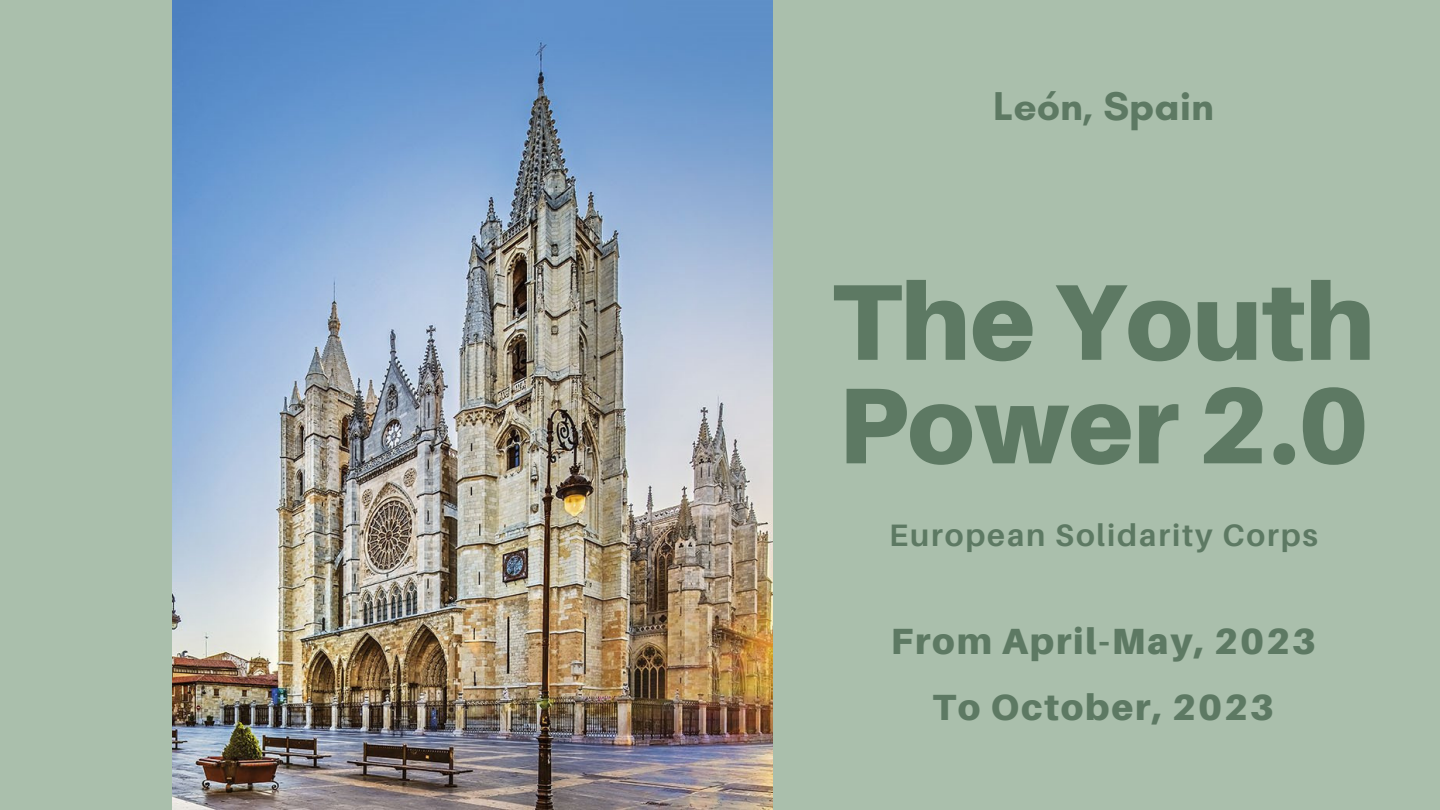
<style>
.page{position:relative;width:1440px;height:810px;background:#aabfac}
.page>*{position:absolute;margin:0;border:0;box-sizing:border-box;transform-origin:0 0}
.t1{font:900 108px/103.5px "Aileron";color:#5d7963}
.t2{font:700 41px "Glacial Indifference";color:#5d7963}
.t3{font:900 36.5px/65.2px "Aileron";letter-spacing:.05em;color:#5d7963;text-align:center}
.t4{font:700 31px "Aileron";letter-spacing:.06em;color:#5d7963}
</style>
<div class="page">
<img style="left:172px;top:0;width:600px;height:810px">
<p class="t2" style="left:993px;top:81px;width:222px">León, Spain</p>
<h1 class="t1" style="left:832px;top:268px;width:544px">The Youth<br>Power 2.0</h1>
<p class="t4" style="left:889px;top:516px;width:430px">European Solidarity Corps</p>
<p class="t3" style="left:891px;top:608px;width:427px">From April-May, 2023<br>To October, 2023</p>
</div>
